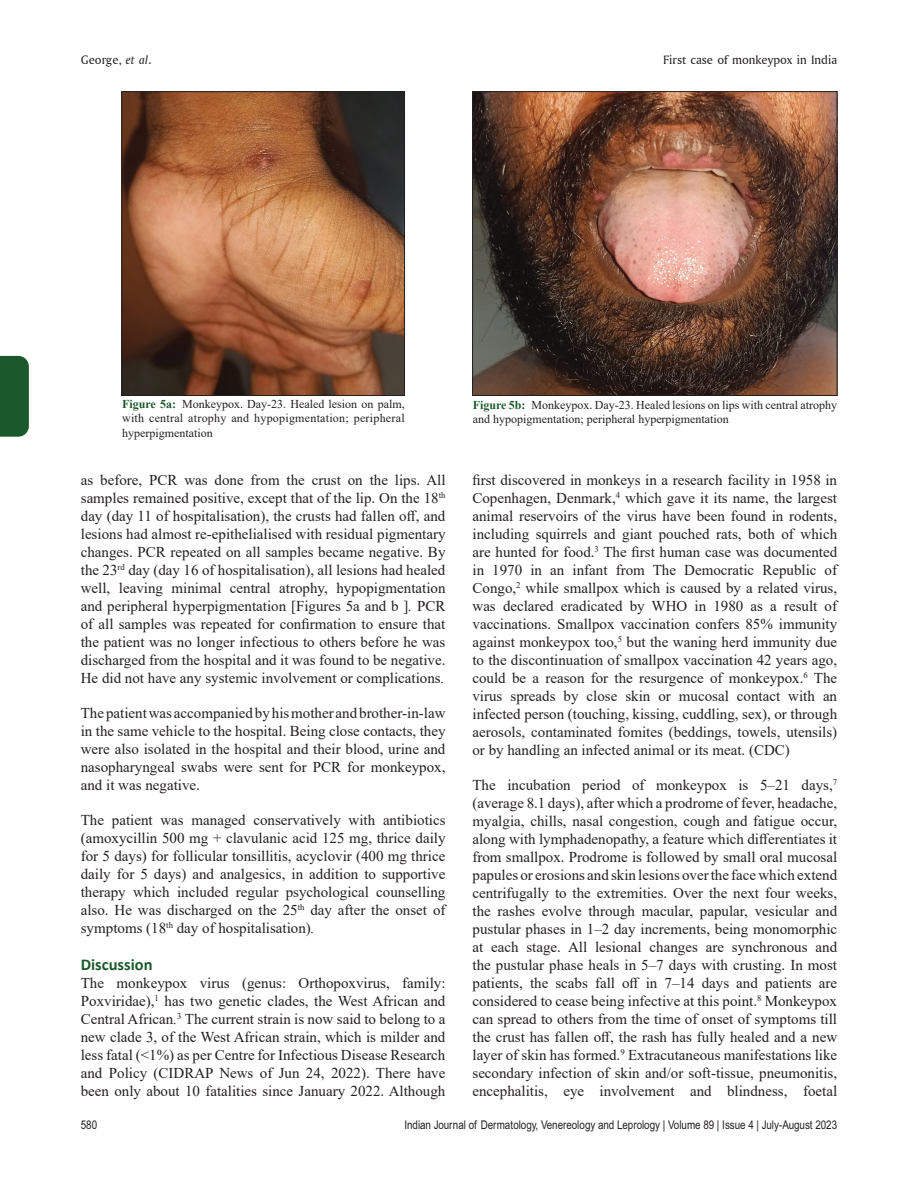
<style>
.page{position:relative;width:918px;height:1188px;background:#fff}
.page>*{position:absolute;margin:0;border:0;box-sizing:border-box;transform-origin:0 0}
.t1{font:700 16.5px "Calibri";color:#1b592c}
.Body_Text{font:15px/18px "Times New Roman";color:#231f20;text-align:justify}
.Body_Text_Indent{font:15px/18px "Times New Roman";color:#231f20;text-align:justify}
.t2{font:12.75px "Amerigo BT Roman A";color:#231f20}
.Fig_caption{font:12px/14.4px "Times New Roman";color:#231f20}
.t3{font:12px "Arial Narrow MT Std";color:#231f20}
.s1{font-family:"Amerigo BT Italic A"}
.s2{font-weight:700;color:#1b592c}
.s3{font-style:italic}
</style>
<div class="page">
<img style="left:474px;top:93px;width:361px;height:301px">
<div style="left:472px;top:91px;width:365px;height:305px;border:1px solid #231f20"></div>
<img style="left:124px;top:93px;width:279px;height:301px">
<div style="left:122px;top:91px;width:283px;height:305px;border:1px solid #231f20"></div>
<div style="left:0;top:356px;width:29px;height:81px;background:#1b592c"></div>
<p class="t2" style="left:81px;top:52px;width:72px">George, <span class="s1">et al</span>.</p>
<p class="t2" style="left:663px;top:52px;width:175px">First case of monkeypox in India</p>
<p class="Fig_caption" style="left:122px;top:396px;width:284px;text-align:justify"><span class="s2">Figure 5a:</span> Monkeypox. Day-23. Healed lesion on palm, with central atrophy and hypopigmentation; peripheral hyperpigmentation</p>
<p class="Body_Text_Indent" style="left:81px;top:470px;width:366px">as before, PCR was done from the crust on the lips. All samples remained positive, except that of the lip. On the 18<sup>th </sup>day (day 11 of hospitalisation), the crusts had fallen off, and lesions had almost re-epithelialised with residual pigmentary changes. PCR repeated on all samples became negative. By the 23<sup>rd</sup> day (day 16 of hospitalisation), all lesions had healed well, leaving minimal central atrophy, hypopigmentation and peripheral hyperpigmentation [Figures 5a and b ]<span class="s3">.</span> PCR of all samples was repeated for confirmation to ensure that the patient was no longer infectious to others before he was discharged from the hospital and it was found to be negative.<br>He did not have any systemic involvement or complications<span class="s3">.</span></p>
<p class="Body_Text_Indent" style="left:81px;top:703px;width:366px">The patient was accompanied by his mother and brother-in-law in the same vehicle to the hospital. Being close contacts, they were also isolated in the hospital and their blood, urine and nasopharyngeal swabs were sent for PCR for monkeypox, and it was negative.</p>
<p class="Body_Text_Indent" style="left:81px;top:810px;width:366px">The patient was managed conservatively with antibiotics (amoxycillin 500 mg + clavulanic acid 125 mg, thrice daily for 5 days) for follicular tonsillitis, acyclovir (400 mg thrice daily for 5 days) and analgesics, in addition to supportive therapy which included regular psychological counselling also. He was discharged on the 25<sup>th</sup> day after the onset of symptoms (18<sup>th</sup> day of hospitalisation)<span class="s3">.</span></p>
<h1 class="t1" style="left:81px;top:952px;width:73px">Discussion</h1>
<p class="Body_Text" style="left:81px;top:973px;width:366px">The monkeypox virus (genus: Orthopoxvirus, family:<br>Poxviridae),<sup>1</sup> has two genetic clades, the West African and Central African<span class="s3">.</span><sup>3</sup> The current strain is now said to belong to a new clade 3, of the West African strain, which is milder and less fatal (&lt;1%) as per Centre for Infectious Disease Research and Policy (CIDRAP News of Jun 24, 2022). There have been only about 10 fatalities since January 2022. Although</p>
<p class="Fig_caption" style="left:473px;top:397px;width:366px"><span class="s2">Figure 5b:</span> Monkeypox. Day-23. Healed lesions on lips with central atrophy and hypopigmentation; peripheral hyperpigmentation</p>
<p class="Body_Text" style="left:472px;top:470px;width:366px">first discovered in monkeys in a research facility in 1958 in Copenhagen, Denmark,<sup>4</sup> which gave it its name, the largest animal reservoirs of the virus have been found in rodents, including squirrels and giant pouched rats, both of which are hunted for food.<sup>3</sup> The first human case was documented in 1970 in an infant from The Democratic Republic of Congo,<sup>2</sup> while smallpox which is caused by a related virus, was declared eradicated by WHO in 1980 as a result of vaccinations. Smallpox vaccination confers 85% immunity against monkeypox too,<sup>5</sup> but the waning herd immunity due to the discontinuation of smallpox vaccination 42 years ago, could be a reason for the resurgence of monkeypox.<sup>6</sup> The virus spreads by close skin or mucosal contact with an infected person (touching, kissing, cuddling, sex), or through aerosols, contaminated fomites (beddings, towels, utensils) or by handling an infected animal or its meat. (CDC)</p>
<p class="Body_Text" style="left:472px;top:775px;width:366px">The incubation period of monkeypox is 5–21 days,<sup>7 </sup>(average 8.1 days), after which a prodrome of fever, headache, myalgia, chills, nasal congestion, cough and fatigue occur, along with lymphadenopathy, a feature which differentiates it from smallpox. Prodrome is followed by small oral mucosal papules or erosions and skin lesions over the face which extend centrifugally to the extremities. Over the next four weeks, the rashes evolve through macular, papular, vesicular and pustular phases in 1–2 day increments, being monomorphic at each stage. All lesional changes are synchronous and the pustular phase heals in 5–7 days with crusting. In most patients, the scabs fall off in 7–14 days and patients are considered to cease being infective at this point.<sup>8</sup> Monkeypox can spread to others from the time of onset of symptoms till the crust has fallen off, the rash has fully healed and a new layer of skin has formed.<sup>9</sup> Extracutaneous manifestations like secondary infection of skin and/or soft-tissue, pneumonitis, encephalitis, eye involvement and blindness, foetal</p>
<p class="t3" style="left:81px;top:1117px;width:18px">580</p>
<p class="t3" style="left:404px;top:1117px;width:434px">Indian Journal of Dermatology, Venereology and Leprology | Volume 89 | Issue 4 | July-August 2023</p>
</div>
